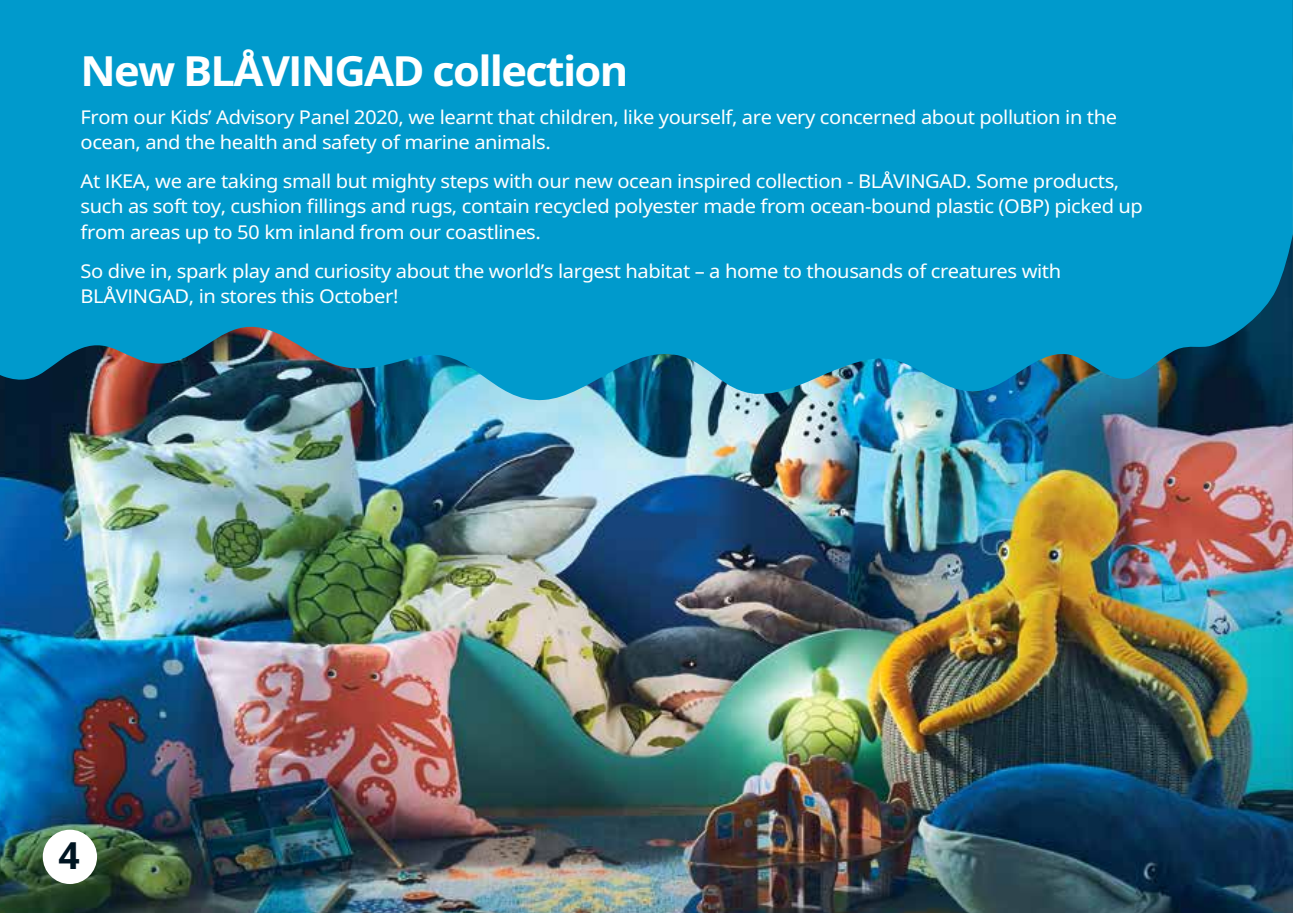
<style>
.page{position:relative;width:1293px;height:913px;background:#fff}
.page>*{position:absolute;margin:0;border:0;box-sizing:border-box;transform-origin:0 0}
.t1{font:700 41.6px "Noto IKEA Latin";letter-spacing:-.04em;color:#fff;scale:1.05 1}
.t2{font:700 37.4px "Noto IKEA Latin";color:#001522}
.t3{font:19px/25.4px "Noto IKEA Latin";letter-spacing:-.02em;color:#fff;scale:1.06 1}
</style>
<div class="page">
<img style="left:0;top:404px;width:1293px;height:509px">
<svg style="left:0;top:0;width:1292px;height:404px;background:#0593c2"></svg>
<svg style="left:1292px;top:0;width:1px;height:552px"></svg>
<div style="left:43px;top:829px;width:54px;height:55px;background:#fff;border-radius:50%"></div>
<hr style="left:1158px;top:912px;width:135px;height:1px;background:#585b5c">
<h1 class="t1" style="left:81px;top:42px;width:523px">New BLÅVINGAD collection</h1>
<p class="t3" style="left:81px;top:103px;width:979px">From our Kids’ Advisory Panel 2020, we learnt that children, like yourself, are very concerned about pollution in the ocean, and the health and safety of marine animals.</p>
<p class="t3" style="left:81px;top:168px;width:1004px">At IKEA, we are taking small but mighty steps with our new ocean inspired collection - BLÅVINGAD. Some products, such as soft toy, cushion fillings and rugs, contain recycled polyester made from ocean-bound plastic (OBP) picked up from areas up to 50 km inland from our coastlines.</p>
<p class="t3" style="left:81px;top:257px;width:926px">So dive in, spark play and curiosity about the world’s largest habitat – a home to thousands of creatures with<br>BLÅVINGAD, in stores this October!</p>
<h2 class="t2" style="left:58px;top:829px;width:23px">4</h2>
</div>
